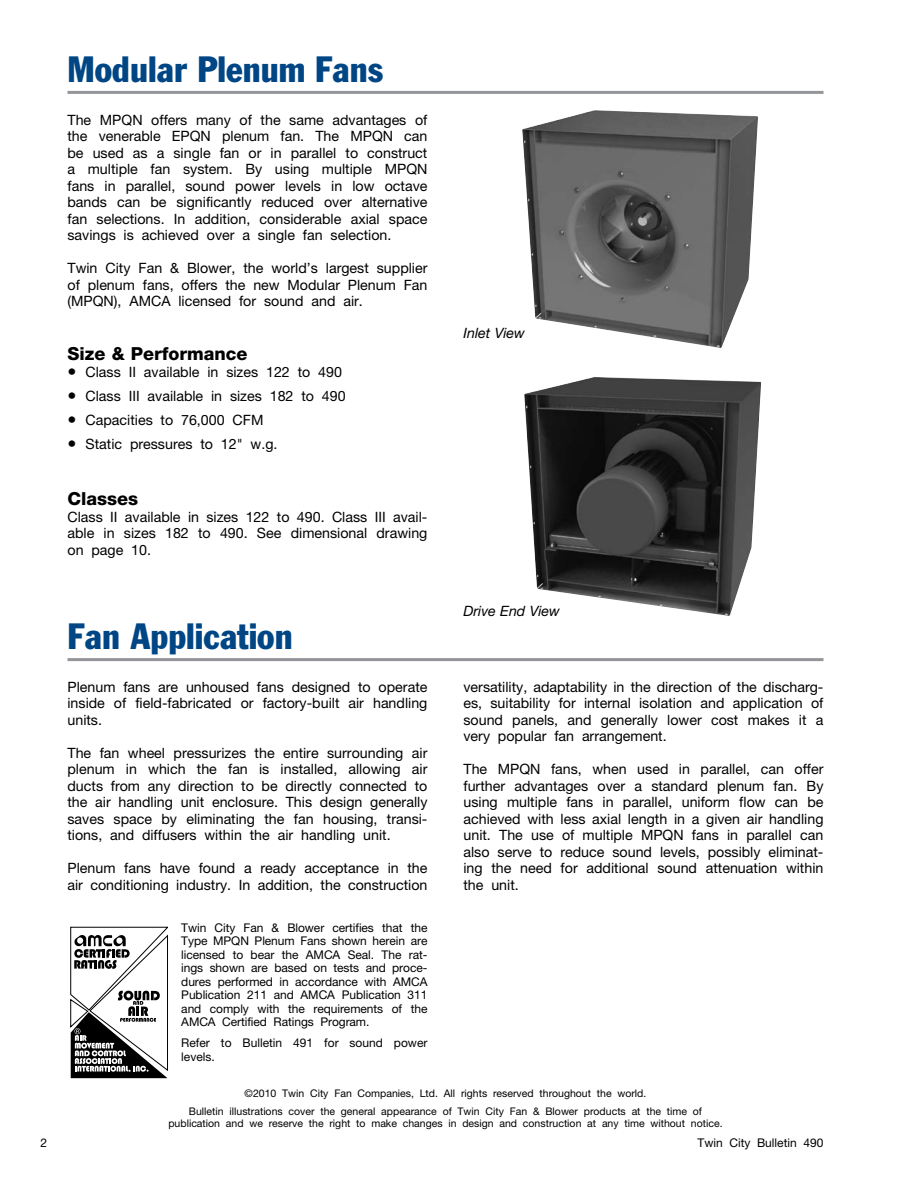
<style>
.page{position:relative;width:918px;height:1188px;background:#fff}
.page>*{position:absolute;margin:0;border:0;box-sizing:border-box;transform-origin:0 0}
.t1{font:condensed 36px "Franklin Gothic";color:#004685}
.t2{font:800 18px "Helvetica Neue";color:#000}
.t3{font:14.25px/16.5px "Helvetica Neue";color:#000;text-align:justify}
.t4{font:italic 14.25px "Helvetica Neue";color:#000}
.t5{font:12px/13.5px "Helvetica Neue";color:#000;text-align:justify}
.t6{font:10.5px/18px "Helvetica Neue";color:#000;text-align:center}
.s1{font-size:18px}
</style>
<div class="page">
<img style="left:524px;top:377px;width:237px;height:239px">
<hr style="left:68px;top:91px;width:756px;height:3px;background:#939598">
<svg style="left:70px;top:927px;width:98px;height:151px"></svg>
<img style="left:522px;top:110px;width:236px;height:238px">
<hr style="left:68px;top:658px;width:756px;height:3px;background:#939598">
<h1 class="t1" style="left:68px;top:47px;width:317px">Modular Plenum Fans</h1>
<p class="t3" style="left:68px;top:111px;width:362px">The MPQN offers many of the same advantages of the venerable EPQN plenum fan. The MPQN can be used as a single fan or in parallel to construct a multiple fan system. By using multiple MPQN fans in parallel, sound power levels in low octave bands can be significantly reduced over alternative fan selections. In addition, considerable axial space savings is achieved over a single fan selection.</p>
<p class="t3" style="left:68px;top:260px;width:362px">Twin City Fan &amp; Blower, the world’s largest supplier of plenum fans, offers the new Modular Plenum Fan (MPQN), AMCA licensed for sound and air.</p>
<p class="t2" style="left:68px;top:343px;width:182px">Size &amp; Performance</p>
<p class="t3" style="left:68px;top:363px;width:276px"><span class="s1">•</span> Class II available in sizes 122 to 490</p>
<p class="t3" style="left:68px;top:387px;width:280px"><span class="s1">•</span> Class III available in sizes 182 to 490</p>
<p class="t3" style="left:68px;top:411px;width:197px"><span class="s1">•</span> Capacities to 76,000 CFM</p>
<p class="t3" style="left:68px;top:435px;width:212px"><span class="s1">•</span> Static pressures to 12" w.g.</p>
<p class="t2" style="left:68px;top:488px;width:72px">Classes</p>
<p class="t3" style="left:68px;top:508px;width:361px">Class II available in sizes 122 to 490. Class III avail&shy;able in sizes 182 to 490. See dimensional drawing on page 10.</p>
<h1 class="t1" style="left:68px;top:614px;width:227px">Fan Application</h1>
<p class="t3" style="left:68px;top:678px;width:361px">Plenum fans are unhoused fans designed to operate inside of field-fabricated or factory-built air handling units.</p>
<p class="t3" style="left:68px;top:744px;width:362px">The fan wheel pressurizes the entire surrounding air plenum in which the fan is installed, allowing air ducts from any direction to be directly connected to the air handling unit enclosure. This design generally saves space by eliminating the fan housing, transi&shy;tions, and diffusers within the air handling unit.</p>
<p class="t3" style="left:68px;top:860px;width:362px">Plenum fans have found a ready acceptance in the air conditioning industry. In addition, the construction</p>
<p class="t5" style="left:181px;top:920px;width:248px">Twin City Fan &amp; Blower certifies that the Type MPQN Plenum Fans shown herein are licensed to bear the AMCA Seal. The rat&shy;ings shown are based on tests and proce&shy;dures performed in accordance with AMCA Publication 211 and AMCA Publication 311 and comply with the requirements of the AMCA Certified Ratings Program.</p>
<p class="t5" style="left:181px;top:1036px;width:248px">Refer to Bulletin 491 for sound power levels.</p>
<p class="t4" style="left:464px;top:324px;width:63px">Inlet View</p>
<p class="t4" style="left:464px;top:602px;width:98px">Drive End View</p>
<p class="t3" style="left:463px;top:678px;width:362px">versatility, adaptability in the direction of the discharg&shy;es, suitability for internal isolation and application of sound panels, and generally lower cost makes it a very popular fan arrangement.</p>
<p class="t3" style="left:463px;top:761px;width:362px">The MPQN fans, when used in parallel, can offer further advantages over a standard plenum fan. By using multiple fans in parallel, uniform flow can be achieved with less axial length in a given air handling unit. The use of multiple MPQN fans in parallel can also serve to reduce sound levels, possibly eliminat&shy;ing the need for additional sound attenuation within the unit.</p>
<p class="t6" style="left:189px;top:1084px;width:515px">©2010 Twin City Fan Companies, Ltd. All rights reserved throughout the world.<br>Bulletin illustrations cover the general appearance of Twin City Fan &amp; Blower products at the time of</p>
<p class="t6" style="left:168px;top:1114px;width:556px">publication and we reserve the right to make changes in design and construction at any time without notice.</p>
<p class="t5" style="left:41px;top:1136px;width:8px">2</p>
<p class="t5" style="left:697px;top:1136px;width:128px">Twin City Bulletin 490</p>
</div>
